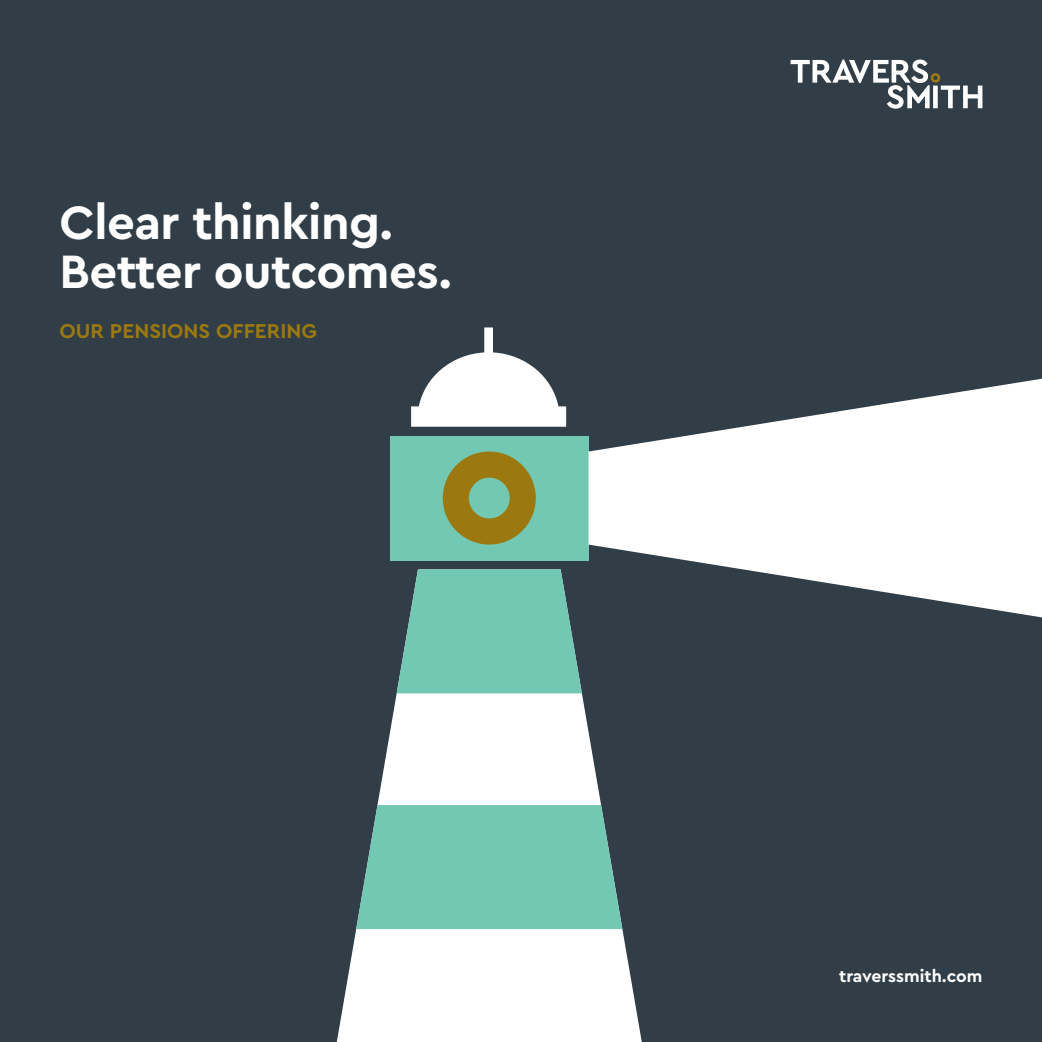
<style>
.page{position:relative;width:1042px;height:1042px;background:#313e48}
.page>*{position:absolute;margin:0;border:0;box-sizing:border-box;transform-origin:0 0}
.cover{font:700 49px/49px "Cera Pro";letter-spacing:-.01em;color:#fff}
.cover_body{font:700 21px "Cera Pro";color:#9b7910}
.cover_url{font:700 17.5px "Cera Pro";color:#fff}
</style>
<div class="page">
<svg style="left:337px;top:692px;width:305px;height:350px;fill:#fff"></svg>
<svg style="left:411px;top:327px;width:155px;height:100px"></svg>
<div style="left:390px;top:436px;width:198px;height:124px;background:#73c8b3"></div>
<svg style="left:443px;top:451px;width:93px;height:93px"></svg>
<svg style="left:397px;top:569px;width:185px;height:124px;background:#6bb8a7"></svg>
<svg style="left:356px;top:805px;width:266px;height:124px;background:#6ebdaa"></svg>
<svg style="left:588px;top:378px;width:454px;height:240px;fill:#fff"></svg>
<svg style="left:790px;top:60px;width:192px;height:49px"></svg>
<p class="cover" style="left:60px;top:196px;width:394px">Clear thinking.<br>Better outcomes.</p>
<p class="cover_body" style="left:60px;top:316px;width:259px">OUR PENSIONS OFFERING</p>
<p class="cover_url" style="left:839px;top:965px;width:145px">traverssmith.com</p>
</div>
